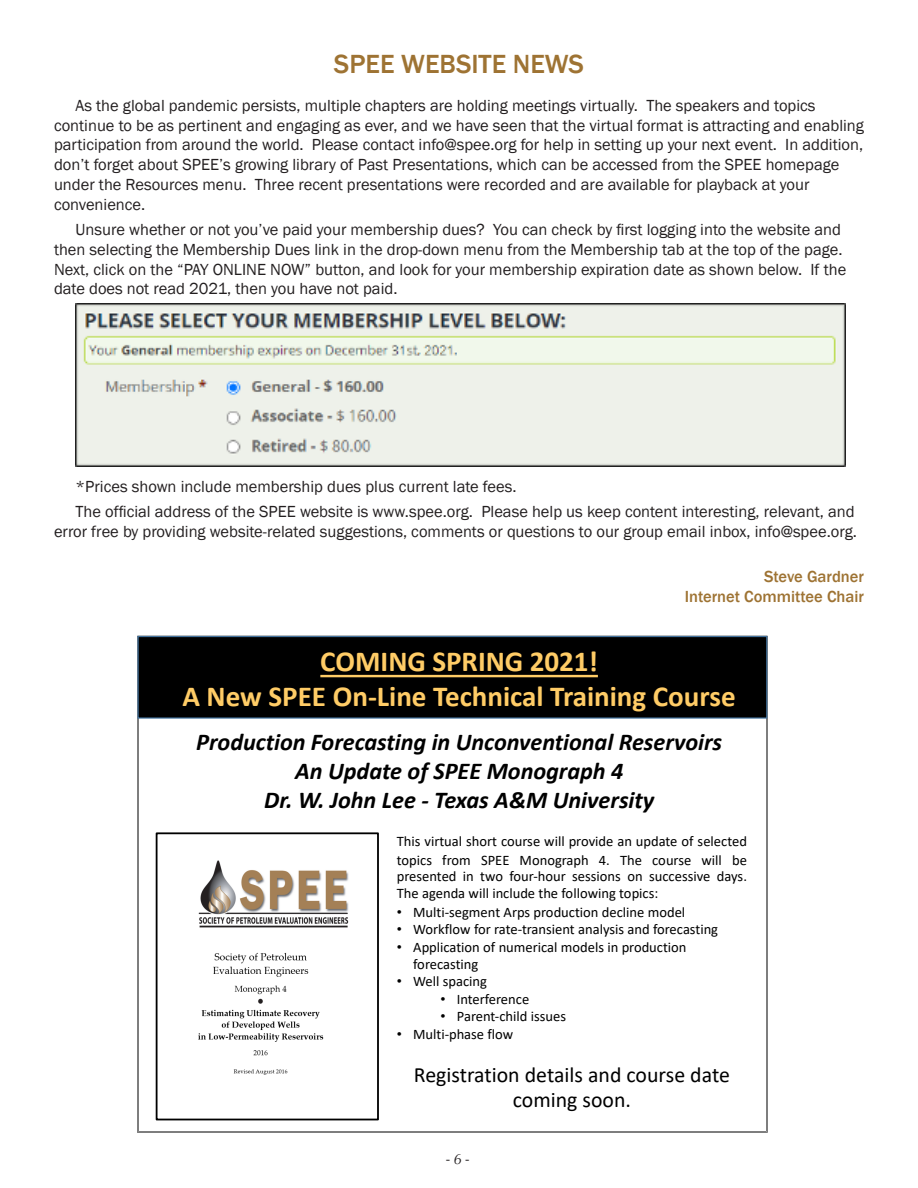
<style>
.page{position:relative;width:918px;height:1188px;background:#fff}
.page>*{position:absolute;margin:0;border:0;box-sizing:border-box;transform-origin:0 0}
.t1{font:700 29.1px/35.2px "Calibri";color:#fc6;text-align:center}
.Heads_FG_18{font:500 27px "Franklin Gothic";color:#9e7333}
.t2{font:italic 700 24.3px/29.1px "Calibri";color:#000;text-align:center}
.t3{font:21.75px/25.7px "Calibri";color:#000;text-align:center}
.Body_FR_11{font:16.5px/19.8px "Franklin Gothic";color:#231f20}
.Author{font:500 16.5px "Franklin Gothic";color:#9e7333}
.t4{font:15px "Franklin Gothic";color:#231f20}
.t5{font:14.55px/16.8px "Calibri";color:#000}
.s1{font-family:"Arial"}
.s2{font-family:"Optima";font-style:italic}
</style>
<div class="page">
<svg style="left:137px;top:636px;width:631px;height:497px"></svg>
<div style="left:138px;top:637px;width:629px;height:81px;background:#000"></div>
<div style="left:137px;top:636px;width:630px;height:83px;border:1px solid #41719c"></div>
<svg style="left:320px;top:675px;width:278px;height:2px"></svg>
<img style="left:159px;top:835px;width:217px;height:282px">
<div style="left:156px;top:832px;width:223px;height:288px;border:2px solid #000"></div>
<img style="left:76px;top:303px;width:769px;height:164px">
<p class="Heads_FG_18" style="left:334px;top:47px;width:252px">SPEE WEBSITE NEWS</p>
<p class="Body_FR_11" style="left:54px;top:96px;width:812px;text-indent:22px">As the global pandemic persists, multiple chapters are holding meetings virtually. The speakers and topics continue to be as pertinent and engaging as ever, and we have seen that the virtual format is attracting and enabling participation from around the world. Please contact info@spee.org for help in setting up your next event. In addition, don’t forget about SPEE’s growing library of Past Presentations, which can be accessed from the SPEE homepage under the Resources menu. Three recent presentations were recorded and are available for playback at your convenience.</p>
<p class="Body_FR_11" style="left:54px;top:220px;width:794px;text-indent:22px">Unsure whether or not you’ve paid your membership dues? You can check by first logging into the website and then selecting the Membership Dues link in the drop-down menu from the Membership tab at the top of the page.<br>Next, click on the “PAY ONLINE NOW” button, and look for your membership expiration date as shown below. If the date does not read 2021, then you have not paid.</p>
<p class="Body_FR_11" style="left:76px;top:477px;width:442px">*Prices shown include membership dues plus current late fees.</p>
<p class="Body_FR_11" style="left:54px;top:502px;width:805px;text-align:right">The official address of the SPEE website is www.spee.org. Please help us keep content interesting, relevant, and error free by providing website-related suggestions, comments or questions to our group email inbox, info@spee.org.</p>
<p class="Author" style="left:764px;top:566px;width:101px">Steve Gardner</p>
<p class="Author" style="left:685px;top:586px;width:181px">Internet Committee Chair</p>
<p class="t1" style="left:183px;top:643px;width:555px">COMING SPRING 2021!<br>A New SPEE On-Line Technical Training Course</p>
<p class="t2" style="left:196px;top:727px;width:527px">Production Forecasting in Unconventional Reservoirs<br>An Update of SPEE Monograph 4<br>Dr. W. John Lee - Texas A&amp;M University</p>
<p class="t5" style="left:397px;top:832px;width:352px;line-height:18.3px">This virtual short course will provide an update of selected topics from SPEE Monograph 4. The course will be</p>
<p class="t5" style="left:397px;top:868px;width:352px">presented in two four-hour sessions on successive days.<br>The agenda will include the following topics:</p>
<p class="t5" style="left:397px;top:903px;width:290px"><span class="s1">•</span> Multi-segment Arps production decline model</p>
<p class="t5" style="left:397px;top:920px;width:323px"><span class="s1">•</span> Workflow for rate-transient analysis and forecasting</p>
<p class="t5" style="left:413px;top:938px;width:275px;text-indent:-16px"><span class="s1">•</span> Application of numerical models in production forecasting</p>
<p class="t5" style="left:397px;top:972px;width:92px"><span class="s1">•</span> Well spacing</p>
<p class="t5" style="left:440px;top:990px;width:90px"><span class="s1">•</span> Interference</p>
<p class="t5" style="left:440px;top:1007px;width:127px"><span class="s1">•</span> Parent-child issues</p>
<p class="t5" style="left:397px;top:1025px;width:118px"><span class="s1">•</span> Multi-phase flow</p>
<p class="t3" style="left:414px;top:1061px;width:317px">Registration details and course date coming soon.</p>
<p class="t4" style="left:446px;top:1150px;width:25px">- <span class="s2">6</span> -</p>
</div>
